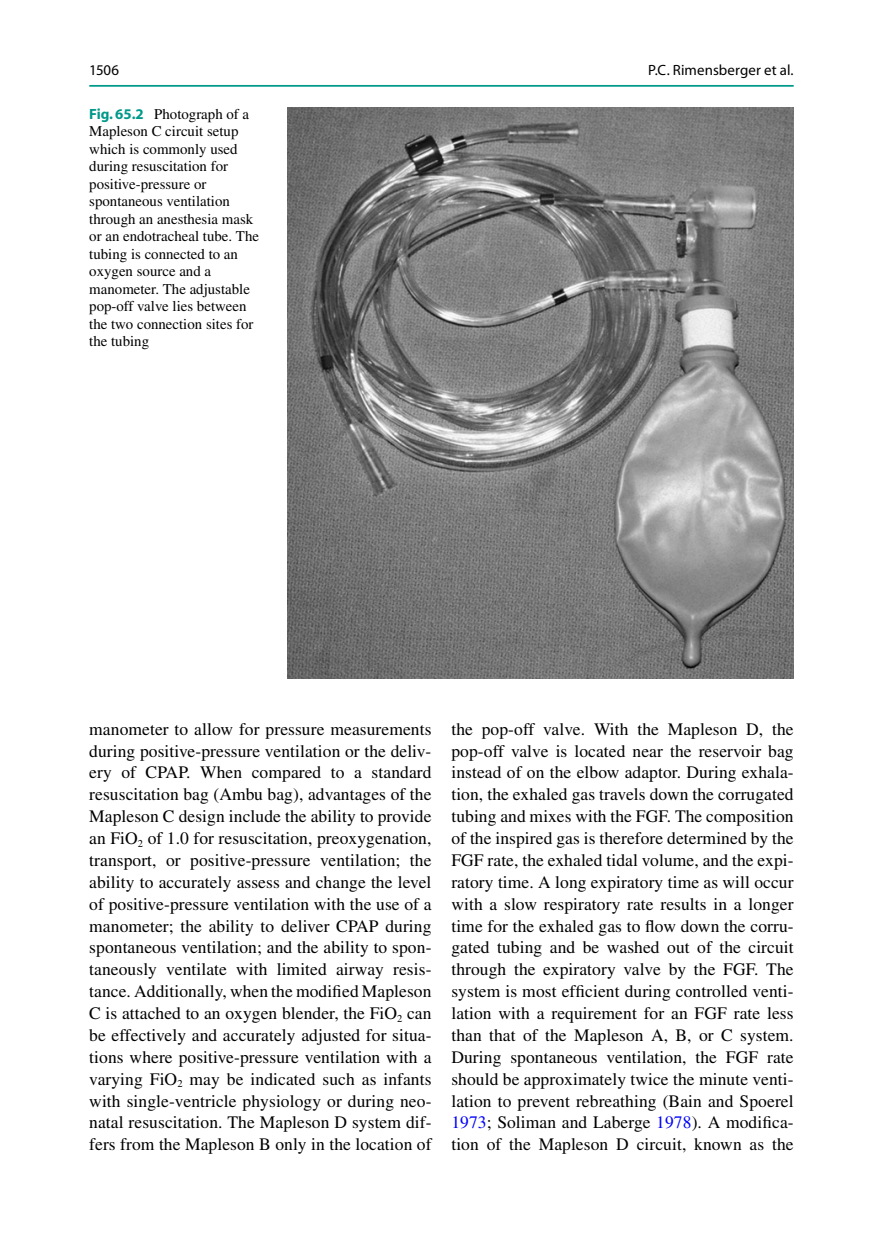
<style>
.page{position:relative;width:883px;height:1260px;background:#fff}
.page>*{position:absolute;margin:0;border:0;box-sizing:border-box;transform-origin:0 0}
.t1{font:17.5px/21.9px "Xxybdp Times";letter-spacing:.005em;color:#000;text-align:justify}
.t2{font:14.88px/17.5px "Xxybdp Times";color:#000}
.t3{font:14.88px "Xqqbrp Myriad";letter-spacing:.005em;color:#000}
.s1{font-family:"Yftqch Myriad";font-weight:700;color:#00998a}
.s2{color:#0000fa}
</style>
<div class="page">
<img style="left:288px;top:107px;width:506px;height:571px">
<hr style="left:89px;top:85px;width:705px;height:2px;background:#00998a">
<p class="t3" style="left:89px;top:64px;width:31px">1506</p>
<p class="t2" style="left:89px;top:106px;width:171px"><span class="s1">Fig. 65.2</span> Photograph of a<br>Mapleson C circuit setup which is commonly used during resuscitation for positive-pressure or spontaneous ventilation through an anesthesia mask or an endotracheal tube. The tubing is connected to an oxygen source and a manometer. The adjustable pop-off valve lies between the two connection sites for the tubing</p>
<p class="t3" style="left:648px;top:64px;width:147px">P.C. Rimensberger et al.</p>
<p class="t1" style="left:89px;top:720px;width:344px">manometer to allow for pressure measurements during positive-pressure ventilation or the deliv&shy;ery of CPAP. When compared to a standard resuscitation bag (Ambu bag), advantages of the Mapleson C design include the ability to provide an FiO <sub>2</sub> of 1.0 for resuscitation, preoxygenation, transport, or positive-pressure ventilation; the ability to accurately assess and change the level of positive-pressure ventilation with the use of a manometer; the ability to deliver CPAP during spontaneous ventilation; and the ability to spon&shy;taneously ventilate with limited airway resis&shy;tance. Additionally, when the modified Mapleson C is attached to an oxygen blender, the FiO <sub>2</sub> can be effectively and accurately adjusted for situa&shy;tions where positive-pressure ventilation with a varying FiO <sub>2</sub> may be indicated such as infants with single-ventricle physiology or during neo&shy;natal resuscitation. The Mapleson D system dif&shy;fers from the Mapleson B only in the location of</p>
<p class="t1" style="left:451px;top:720px;width:344px">the pop-off valve. With the Mapleson D, the pop- off valve is located near the reservoir bag instead of on the elbow adaptor. During exhala&shy;tion, the exhaled gas travels down the corrugated tubing and mixes with the FGF. The composition of the inspired gas is therefore determined by the FGF rate, the exhaled tidal volume, and the expi&shy;ratory time. A long expiratory time as will occur with a slow respiratory rate results in a longer time for the exhaled gas to flow down the corru&shy;gated tubing and be washed out of the circuit through the expiratory valve by the FGF. The system is most efficient during controlled venti&shy;lation with a requirement for an FGF rate less than that of the Mapleson A, B, or C system.<br>During spontaneous ventilation, the FGF rate should be approximately twice the minute venti&shy;lation to prevent rebreathing (Bain and Spoerel <span class="s2">1973</span> ; Soliman and Laberge <span class="s2">1978</span> ). A modifica&shy;tion of the Mapleson D circuit, known as the</p>
</div>
